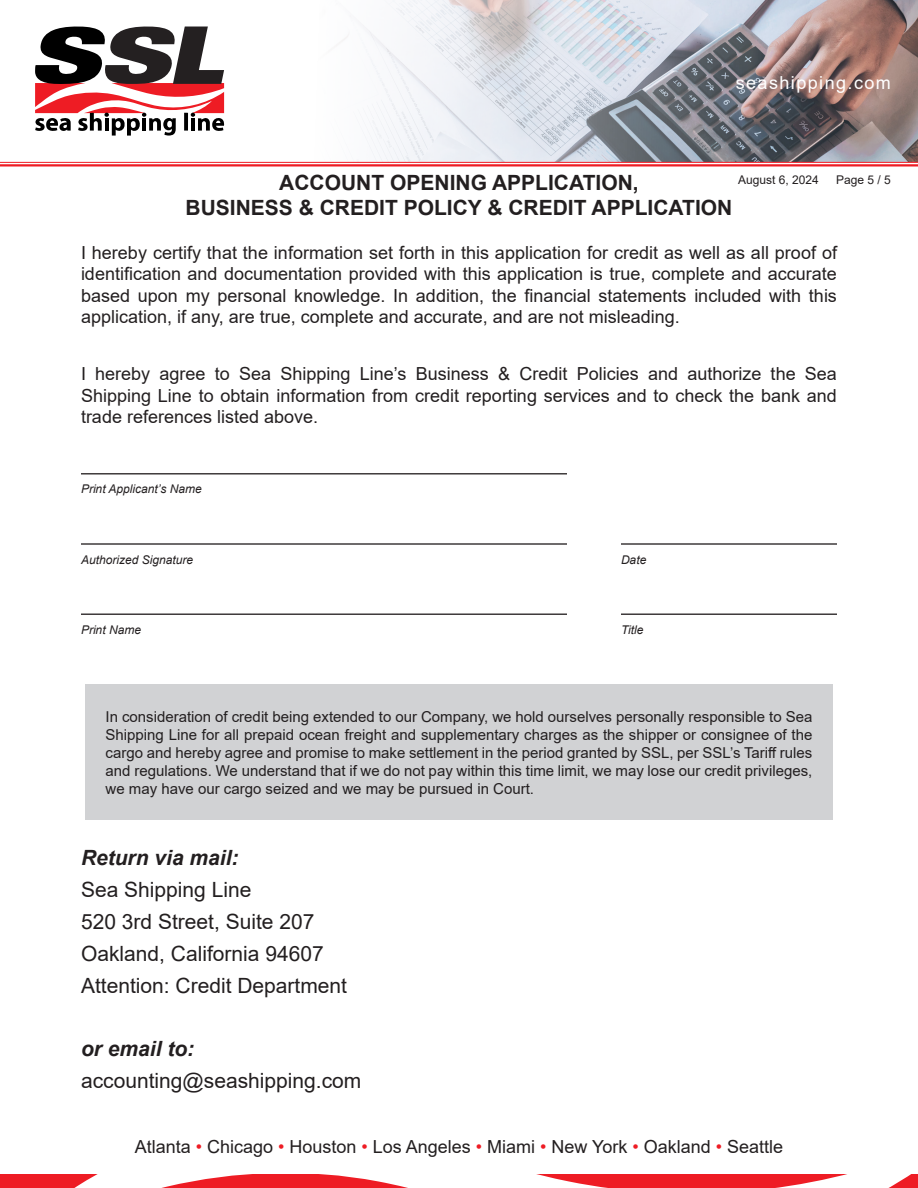
<style>
.page{position:relative;width:918px;height:1188px;background:#fff}
.page>*{position:absolute;margin:0;border:0;box-sizing:border-box;transform-origin:0 0}
.t1{font:21px "Arial";color:#231f20}
.t2{font:700 21px/25.2px "Arial";color:#231f20;text-align:center}
.t3{font:italic 700 21px "Arial";color:#231f20}
.t4{font:18px/21.6px "Arial";color:#231f20;text-align:justify}
.t5{font:18px "Arial";letter-spacing:.08em;color:#fff}
.t6{font:15px/18px "Arial";color:#231f20;text-align:justify}
.t7{font:italic 12px "Arial";color:#231f20}
.t8{font:12px "Arial";color:#231f20}
.s1{color:#ee1c24}
</style>
<div class="page">
<img style="left:261px;top:0;width:657px;height:162px">
<hr style="left:0;top:162px;width:918px;height:1px;background:#ee1c24">
<hr style="left:0;top:164px;width:918px;height:2px;background:#ee1c24">
<svg style="left:0;top:1174px;width:918px;height:14px"></svg>
<svg style="left:35px;top:27px;width:189px;height:109px"></svg>
<div style="left:85px;top:685px;width:748px;height:135px;background:#d1d2d4"></div>
<hr style="left:81px;top:473px;width:486px;height:1px;background:#231f20">
<hr style="left:81px;top:543px;width:486px;height:2px;background:#231f20">
<hr style="left:621px;top:543px;width:216px;height:2px;background:#231f20">
<hr style="left:81px;top:614px;width:486px;height:1px;background:#231f20">
<hr style="left:621px;top:614px;width:216px;height:1px;background:#231f20">
<p class="t5" style="left:736px;top:70px;width:157px">seashipping.com</p>
<p class="t2" style="left:186px;top:170px;width:548px">ACCOUNT OPENING APPLICATION,<br>BUSINESS &amp; CREDIT POLICY &amp; CREDIT APPLICATION</p>
<p class="t8" style="left:738px;top:172px;width:82px">August 6, 2024</p>
<p class="t8" style="left:836px;top:172px;width:56px">Page 5 / 5</p>
<p class="t4" style="left:81px;top:241px;width:758px">I hereby certify that the information set forth in this application for credit as well as all proof of identification and documentation provided with this application is true, complete and accurate based upon my personal knowledge. In addition, the financial statements included with this application, if any, are true, complete and accurate, and are not misleading.</p>
<p class="t4" style="left:81px;top:363px;width:757px">I hereby agree to Sea Shipping Line’s Business &amp; Credit Policies and authorize the Sea Shipping Line to obtain information from credit reporting services and to check the bank and trade references listed above.</p>
<p class="t7" style="left:81px;top:482px;width:122px">Print Applicant’s Name</p>
<p class="t7" style="left:81px;top:552px;width:114px">Authorized Signature</p>
<p class="t7" style="left:621px;top:552px;width:27px">Date</p>
<p class="t7" style="left:81px;top:622px;width:62px">Print Name</p>
<p class="t7" style="left:621px;top:622px;width:24px">Title</p>
<p class="t6" style="left:106px;top:708px;width:708px">In consideration of credit being extended to our Company, we hold ourselves personally responsible to Sea Shipping Line for all prepaid ocean freight and supplementary charges as the shipper or consignee of the cargo and hereby agree and promise to make settlement in the period granted by SSL, per SSL’s Tariff rules and regulations. We understand that if we do not pay within this time limit, we may lose our credit privileges, we may have our cargo seized and we may be pursued in Court.</p>
<p class="t3" style="left:81px;top:843px;width:159px">Return via mail:</p>
<p class="t1" style="left:81px;top:875px;width:172px">Sea Shipping Line</p>
<p class="t1" style="left:81px;top:907px;width:235px">520 3rd Street, Suite 207</p>
<p class="t1" style="left:81px;top:939px;width:244px">Oakland, California 94607</p>
<p class="t1" style="left:81px;top:971px;width:268px">Attention: Credit Department</p>
<p class="t3" style="left:81px;top:1035px;width:115px">or email to:</p>
<p class="t1" style="left:81px;top:1067px;width:282px">accounting@seashipping.com</p>
<p class="t4" style="left:135px;top:1135px;width:650px">Atlanta <span class="s1">•</span> Chicago <span class="s1">•</span> Houston <span class="s1">•</span> Los Angeles <span class="s1">•</span> Miami <span class="s1">•</span> New York <span class="s1">•</span> Oakland <span class="s1">•</span> Seattle</p>
</div>
